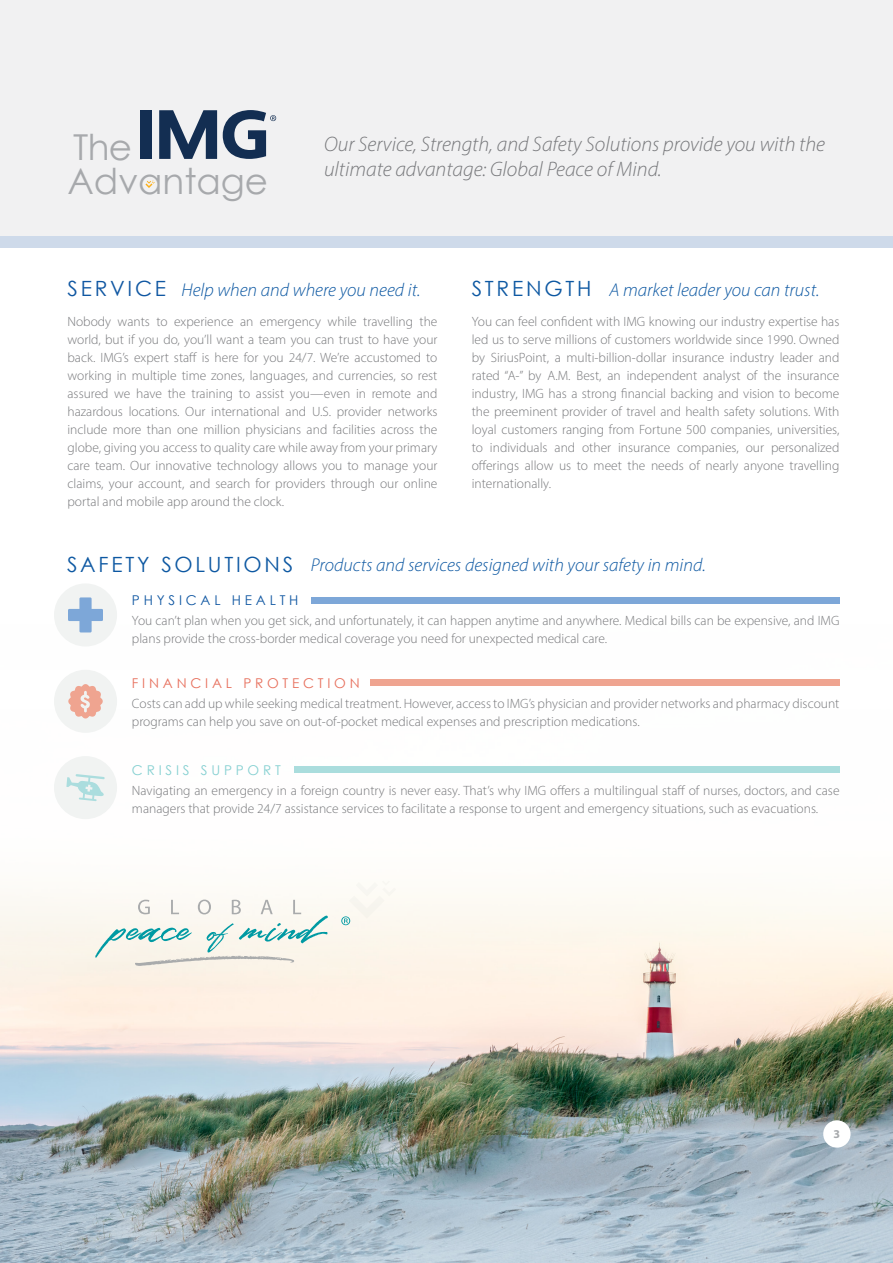
<style>
.page{position:relative;width:893px;height:1263px;background:#fff}
.page>*{position:absolute;margin:0;border:0;box-sizing:border-box;transform-origin:0 0}
.t1{font:35.7px "Century Gothic";color:#a7a9ac}
.t2{font:italic 300 21px/25.2px "Myriad Pro";color:#77787b}
.t3{font:21px "Century Gothic";letter-spacing:.13em;color:#0d58a2}
.t4{font:21px "Century Gothic";letter-spacing:.13em;color:#1057a2}
.t5{font:italic 300 18.6px "Myriad Pro";color:#0d58a2}
.t6{font:300 13.5px/18px "Myriad Pro";color:#77787b}
.t7{font:13.5px "Century Gothic";letter-spacing:.28em;color:#e76f5c}
.t8{font:13.5px "Century Gothic";letter-spacing:.28em;color:#1057a2}
.t9{font:13.5px "Century Gothic";letter-spacing:.28em;color:#85d0d1}
.t10{font:700 12px "Myriad Pro";color:#a7a9ac}
.s1{font-family:"Century Gothic";font-weight:400;font-style:normal;font-size:21px}
</style>
<div class="page">
<img style="left:0;top:640px;width:893px;height:623px">
<div style="left:0;top:670px;width:893px;height:364px;background:linear-gradient(to bottom,#fff,#f8ecde)"></div>
<svg style="left:95px;top:899px;width:233px;height:67px"></svg>
<div style="left:341px;top:880px;width:55px;height:45px;background:#fcf9f2"></div>
<div style="left:311px;top:597px;width:528px;height:6px;background:#7da7d8"></div>
<div style="left:370px;top:679px;width:469px;height:6px;background:#efa490"></div>
<div style="left:294px;top:766px;width:545px;height:7px;background:#add"></div>
<div style="left:0;top:0;width:893px;height:237px;background:#f1f1f2"></div>
<div style="left:0;top:236px;width:893px;height:12px;background:#cedaea"></div>
<div style="left:141px;top:110px;width:11px;height:49px;background:#132e52"></div>
<svg style="left:159px;top:110px;width:58px;height:49px"></svg>
<svg style="left:223px;top:110px;width:53px;height:49px"></svg>
<svg style="left:145px;top:180px;width:10px;height:8px"></svg>
<div style="left:823px;top:1120px;width:28px;height:28px;background:#fff;border-radius:50%"></div>
<div style="left:54px;top:583px;width:63px;height:63px;background:#f1f3f2;border-radius:50%"></div>
<svg style="left:68px;top:598px;width:35px;height:34px"></svg>
<div style="left:54px;top:670px;width:63px;height:63px;background:#f1f3f2;border-radius:50%"></div>
<svg style="left:68px;top:684px;width:35px;height:34px"></svg>
<div style="left:54px;top:756px;width:63px;height:63px;background:#f1f3f2;border-radius:50%"></div>
<svg style="left:66px;top:774px;width:39px;height:27px"></svg>
<h1 class="t1" style="left:73px;top:122px;width:60px">The</h1>
<h1 class="t1" style="left:68px;top:156px;width:202px">Advantage</h1>
<h2 class="t2" style="left:324px;top:131px;width:503px">Our Service, Strength, and Safety Solutions provide you with the ultimate advantage: Global Peace of Mind.</h2>
<h2 class="t4" style="left:68px;top:274px;width:100px">SERVICE</h2>
<h2 class="t3" style="left:472px;top:274px;width:121px">STRENGTH</h2>
<p class="t6" style="left:68px;top:313px;width:372px;text-align:justify">Nobody wants to experience an emergency while travelling the world, but if you do, you’ll want a team you can trust to have your back. IMG’s expert staff is here for you 24/7. We’re accustomed to working in multiple time zones, languages, and currencies, so rest assured we have the training to assist you—even in remote and hazardous locations. Our international and U.S. provider networks include more than one million physicians and facilities across the globe, giving you access to quality care while away from your primary care team. Our innovative technology allows you to manage your claims, your account, and search for providers through our online portal and mobile app around the clock.</p>
<p class="t6" style="left:472px;top:312px;width:369px;text-align:justify">You can feel confident with IMG knowing our industry expertise has led us to serve millions of customers worldwide since 1990. Owned by SiriusPoint, a multi-billion-dollar insurance industry leader and rated “A-” by A.M. Best, an independent analyst of the insurance industry, IMG has a strong financial backing and vision to become the preeminent provider of travel and health safety solutions. With loyal customers ranging from Fortune 500 companies, universities, to individuals and other insurance companies, our personalized offerings allow us to meet the needs of nearly anyone travelling internationally.</p>
<h3 class="t5" style="left:182px;top:278px;width:240px">Help when and where you need it.</h3>
<h3 class="t5" style="left:610px;top:278px;width:211px">A market leader you can trust.</h3>
<h3 class="t5" style="left:67px;top:554px;width:640px"><span class="s1">SAFETY SOLUTIONS</span> Products and services designed with your safety in mind.</h3>
<p class="t8" style="left:132px;top:591px;width:168px">PHYSICAL HEALTH</p>
<p class="t6" style="left:132px;top:612px;width:709px">You can’t plan when you get sick, and unfortunately, it can happen anytime and anywhere. Medical bills can be expensive, and IMG plans provide the cross-border medical coverage you need for unexpected medical care.</p>
<p class="t7" style="left:132px;top:674px;width:229px">FINANCIAL PROTECTION</p>
<p class="t6" style="left:132px;top:695px;width:709px">Costs can add up while seeking medical treatment. However, access to IMG’s physician and provider networks and pharmacy discount programs can help you save on out-of-pocket medical expenses and prescription medications.</p>
<p class="t9" style="left:132px;top:760px;width:150px">CRISIS SUPPORT</p>
<p class="t6" style="left:132px;top:781px;width:709px">Navigating an emergency in a foreign country is never easy. That’s why IMG offers a multilingual staff of nurses, doctors, and case managers that provide 24/7 assistance services to facilitate a response to urgent and emergency situations, such as evacuations.</p>
<p class="t10" style="left:834px;top:1126px;width:8px">3</p>
</div>
